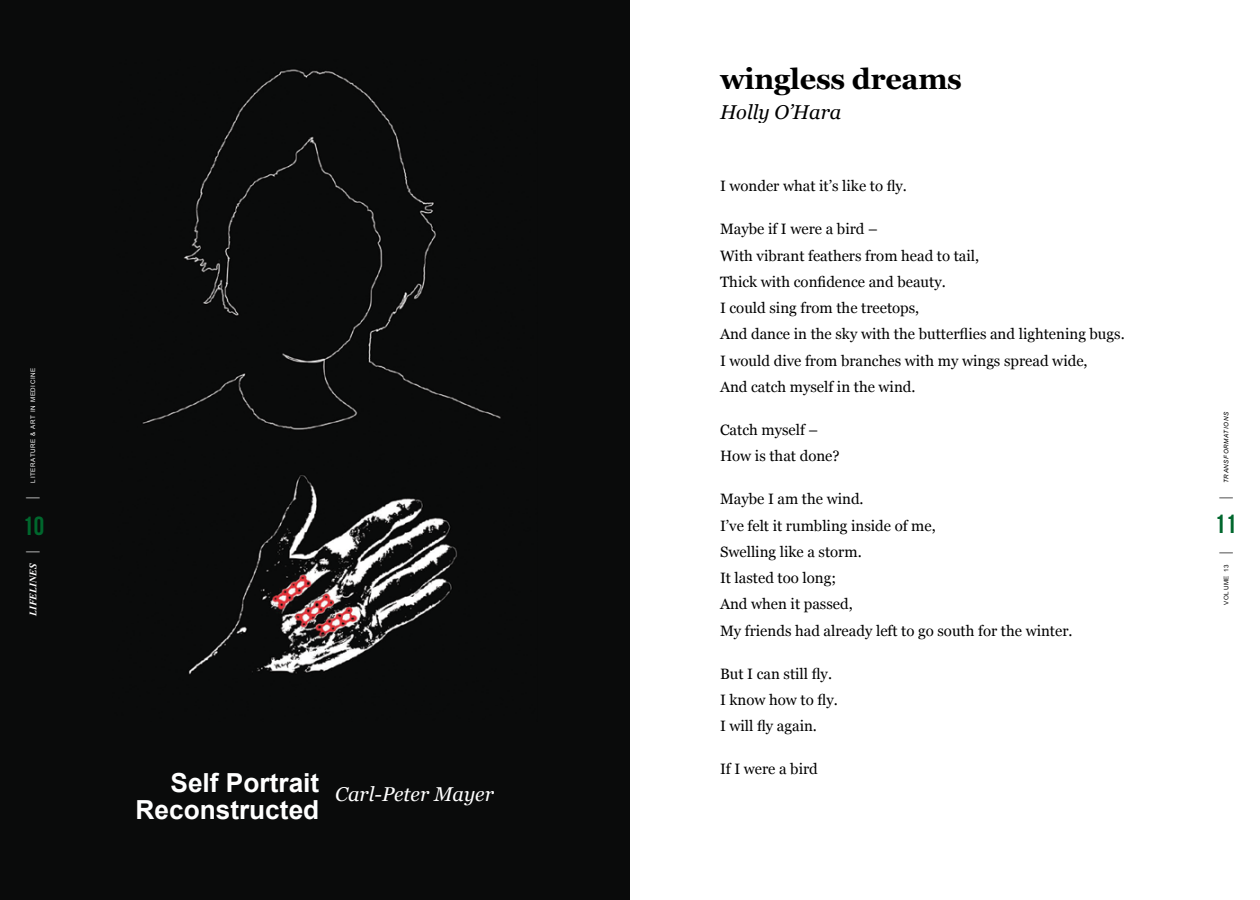
<style>
.page{position:relative;width:1260px;height:900px;background:#fff}
.page>*{position:absolute;margin:0;border:0;box-sizing:border-box;transform-origin:0 0}
.t1{font:700 28.75px "Georgia";letter-spacing:-.01em;color:#000}
.t2{font:700 26.25px/26.2px "Arial";color:#fff;text-align:right}
.t3{font:700 26.25px "Bebas Neue";color:#00672d}
.t4{font:italic 20px "Georgia";color:#fff}
.t5{font:italic 20px "Georgia";color:#000}
.t6{font:15px/26.2px "Georgia";color:#000}
.t7{font:italic 700 15px "Times New Roman";color:#000;scale:.67 1}
.t8{font:italic 700 15px "Times New Roman";color:#fff;scale:.67 1}
.t9{font:italic 700 10px "Times New Roman";color:#fff}
.t10{font:6.25px "Arial";letter-spacing:.1em;color:#fff}
.t11{font:italic 6.25px "Arial";letter-spacing:.095em;color:#000}
.t12{font:6.25px "Arial";letter-spacing:.1em;color:#000}
.s1{font-size:15px}
</style>
<div class="page">
<div style="left:0;top:0;width:630px;height:900px;background:#0a0b0b"></div>
<img style="left:142px;top:69px;width:359px;height:606px">
<p class="t10" style="left:29px;top:483px;width:117px;rotate:-90deg">LITERATURE &amp; ART IN MEDICINE</p>
<h2 class="t3" style="left:23px;top:511px;width:23px">10</h2>
<p class="t8" style="left:21px;top:499px;width:5px;rotate:-90deg">|</p>
<p class="t9" style="left:26px;top:616px;width:67px;rotate:-90deg">LIFELINES <span class="s1">|</span></p>
<h2 class="t2" style="left:136px;top:771px;width:185px">Self Portrait<br>Reconstructed</h2>
<h3 class="t4" style="left:335px;top:780px;width:160px">Carl-Peter Mayer</h3>
<h1 class="t1" style="left:720px;top:58px;width:244px">wingless dreams</h1>
<h3 class="t5" style="left:720px;top:97px;width:123px">Holly O’Hara</h3>
<p class="t6" style="left:720px;top:172px;width:189px">I wonder what it’s like to fly.</p>
<p class="t6" style="left:720px;top:216px;width:406px">Maybe if I were a bird –<br>With vibrant feathers from head to tail,<br>Thick with confidence and beauty.<br>I could sing from the treetops,<br>And dance in the sky with the butterflies and lightening bugs.<br>I would dive from branches with my wings spread wide,<br>And catch myself in the wind.</p>
<p class="t6" style="left:720px;top:416px;width:121px">Catch myself –<br>How is that done?</p>
<p class="t6" style="left:720px;top:486px;width:354px">Maybe I am the wind.<br>I’ve felt it rumbling inside of me,<br>Swelling like a storm.<br>It lasted too long;<br>And when it passed,<br>My friends had already left to go south for the winter.</p>
<p class="t6" style="left:720px;top:660px;width:119px">But I can still fly.<br>I know how to fly.<br>I will fly again.</p>
<p class="t6" style="left:720px;top:756px;width:99px">If I were a bird</p>
<p class="t11" style="left:1222px;top:483px;width:73px;rotate:-90deg">TRANSFORMATIONS</p>
<h2 class="t3" style="left:1215px;top:510px;width:23px">11</h2>
<p class="t7" style="left:1214px;top:499px;width:5px;rotate:-90deg">|</p>
<p class="t7" style="left:1214px;top:554px;width:5px;rotate:-90deg">|</p>
<p class="t12" style="left:1222px;top:605px;width:42px;rotate:-90deg">VOLUME 13</p>
</div>
